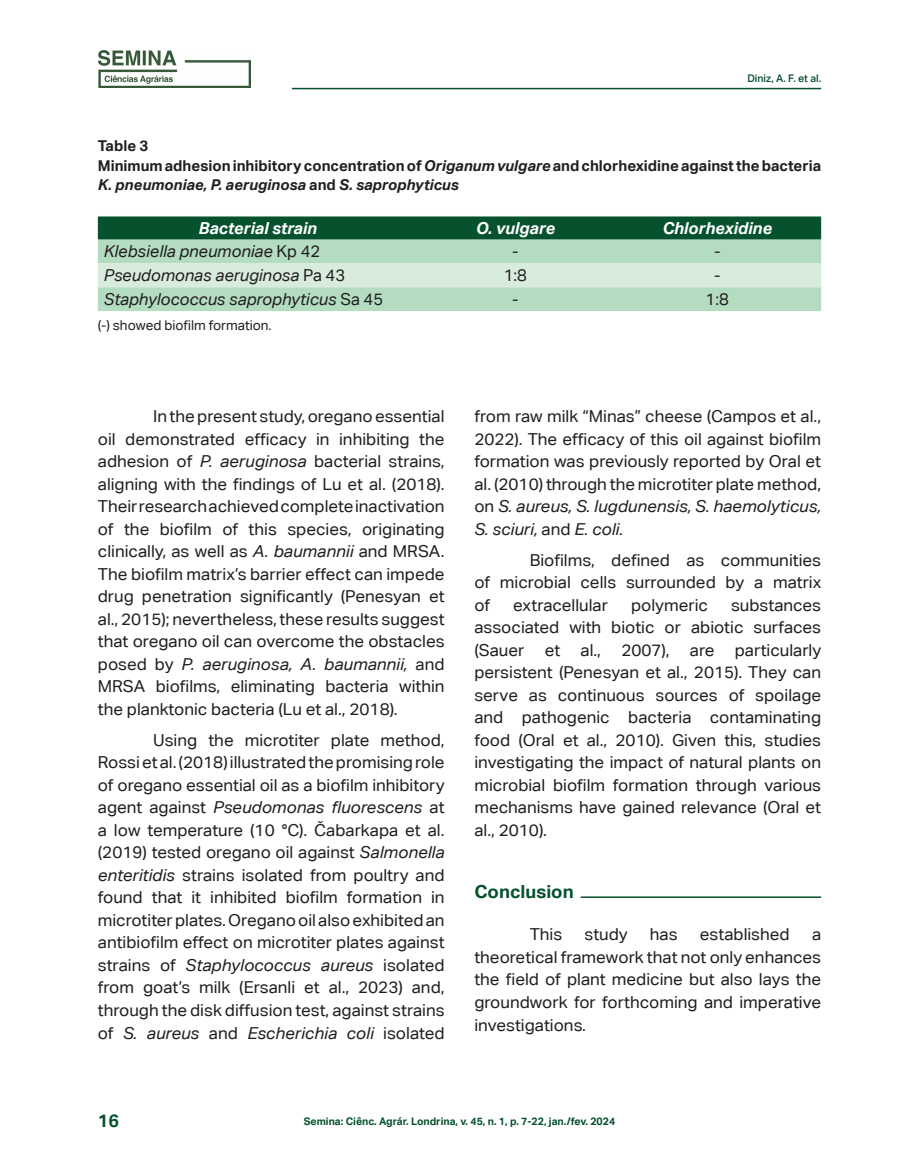
<style>
.page{position:relative;width:919px;height:1174px;background:#fff}
.page>*{position:absolute;margin:0;border:0;box-sizing:border-box;transform-origin:0 0}
.corpo_do_texto{font:700 18px "Aktiv Grotesk Corp";color:#06522d}
.corpo_do_texto-2{font:16.5px/22.5px "Aktiv Grotesk Corp";color:#231f20;text-align:justify}
.texto_tabela{font:italic 16.5px "Aktiv Grotesk Corp";color:#231f20}
.texto_tabela-2{font:italic 700 16.5px "Aktiv Grotesk Corp";color:#fff}
.texto_tabela-3{font:16.5px "Aktiv Grotesk Corp";color:#231f20}
.título_Tabela{font:700 15px/19.5px "Aktiv Grotesk Corp";color:#231f20}
.legenda_de_tabela{font:13.5px "Aktiv Grotesk Corp";color:#231f20}
.t1{font:700 10.5px "Aktiv Grotesk Corp";color:#06522d}
.t2{font:500 10.5px "Aktiv Grotesk Corp";color:#06522d}
.s1{font-style:italic}
.s2{font-style:normal}
</style>
<div class="page">
<hr style="left:292px;top:88px;width:529px;height:1px;background:#06522d">
<img style="left:98px;top:50px;width:153px;height:38px">
<div style="left:98px;top:217px;width:723px;height:23px;background:#06522d"></div>
<div style="left:98px;top:240px;width:723px;height:71px;background:#b3dcc0"></div>
<div style="left:98px;top:263px;width:723px;height:24px;background:#d8ecdd"></div>
<hr style="left:580px;top:896px;width:241px;height:2px;background:#06522d">
<p class="t2" style="left:747px;top:72px;width:75px">Diniz, A. F. et al.</p>
<p class="título_Tabela" style="left:98px;top:136px;width:52px">Table 3</p>
<p class="título_Tabela" style="left:98px;top:155px;width:724px">Minimum adhesion inhibitory concentration of <span class="s1">Origanum vulgare</span> and chlorhexidine against the bacteria<br><span class="s1">K. pneumoniae, P. aeruginosa</span> and <span class="s1">S. saprophyticus</span></p>
<p class="texto_tabela-2" style="left:198px;top:217px;width:120px">Bacterial strain</p>
<p class="texto_tabela-2" style="left:475px;top:217px;width:81px">O. vulgare</p>
<p class="texto_tabela-2" style="left:662px;top:217px;width:111px">Chlorhexidine</p>
<p class="texto_tabela" style="left:104px;top:242px;width:218px">Klebsiella pneumoniae <span class="s2">Kp 42</span></p>
<p class="texto_tabela-3" style="left:512px;top:242px;width:8px">-</p>
<p class="texto_tabela-3" style="left:714px;top:242px;width:8px">-</p>
<p class="texto_tabela" style="left:104px;top:266px;width:243px">Pseudomonas aeruginosa <span class="s2">Pa 43</span></p>
<p class="texto_tabela-3" style="left:504px;top:266px;width:25px">1:8</p>
<p class="texto_tabela-3" style="left:714px;top:266px;width:8px">-</p>
<p class="texto_tabela" style="left:104px;top:289px;width:281px">Staphylococcus saprophyticus <span class="s2">Sa 45</span></p>
<p class="texto_tabela-3" style="left:512px;top:289px;width:8px">-</p>
<p class="texto_tabela-3" style="left:705px;top:289px;width:25px">1:8</p>
<p class="legenda_de_tabela" style="left:98px;top:317px;width:175px">(-) showed biofilm formation.</p>
<p class="corpo_do_texto-2" style="left:98px;top:405px;width:348px;text-indent:55px">In the present study, oregano essential oil demonstrated efficacy in inhibiting the adhesion of <span class="s1">P. aeruginosa</span> bacterial strains, aligning with the findings of Lu et al. (2018).<br>Their research achieved complete inactivation of the biofilm of this species, originating clinically, as well as <span class="s1">A. baumannii</span> and MRSA.<br>The biofilm matrix’s barrier effect can impede drug penetration significantly (Penesyan et al., 2015); nevertheless, these results suggest that oregano oil can overcome the obstacles posed by <span class="s1">P. aeruginosa, A. baumannii,</span> and MRSA biofilms, eliminating bacteria within the planktonic bacteria (Lu et al., 2018).</p>
<p class="corpo_do_texto-2" style="left:98px;top:728px;width:348px;text-indent:55px">Using the microtiter plate method, Rossi et al. (2018) illustrated the promising role of oregano essential oil as a biofilm inhibitory agent against <span class="s1">Pseudomonas fluorescens</span> at a low temperature (10 °C). Čabarkapa et al. (2019) tested oregano oil against <span class="s1">Salmonella enteritidis</span> strains isolated from poultry and found that it inhibited biofilm formation in microtiter plates. Oregano oil also exhibited an antibiofilm effect on microtiter plates against strains of <span class="s1">Staphylococcus aureus</span> isolated from goat’s milk (Ersanli et al., 2023) and, through the disk diffusion test, against strains of <span class="s1">S. aureus</span> and <span class="s1">Escherichia coli</span> isolated</p>
<p class="corpo_do_texto-2" style="left:474px;top:405px;width:348px">from raw milk “Minas” cheese (Campos et al., 2022). The efficacy of this oil against biofilm formation was previously reported by Oral et al. (2010) through the microtiter plate method, on <span class="s1">S. aureus, S. lugdunensis, S. haemolyticus, S. sciuri,</span> and <span class="s1">E. coli.</span></p>
<p class="corpo_do_texto-2" style="left:474px;top:548px;width:348px;text-indent:55px">Biofilms, defined as communities of microbial cells surrounded by a matrix of</p>
<p class="corpo_do_texto-2" style="left:474px;top:593px;width:348px;text-indent:256px">substances associated with biotic or abiotic surfaces (Sauer et al., 2007), are particularly persistent (Penesyan et al., 2015). They can serve as continuous sources of spoilage and pathogenic bacteria contaminating food (Oral et al., 2010). Given this, studies investigating the impact of natural plants on microbial biofilm formation through various mechanisms have gained relevance (Oral et al., 2010).</p>
<p class="corpo_do_texto-2" style="left:513px;top:593px;width:96px">extracellular</p>
<p class="corpo_do_texto-2" style="left:631px;top:593px;width:78px">polymeric</p>
<p class="corpo_do_texto" style="left:474px;top:880px;width:101px">Conclusion</p>
<p class="corpo_do_texto-2" style="left:529px;top:923px;width:34px">This</p>
<p class="corpo_do_texto-2" style="left:584px;top:923px;width:45px">study</p>
<p class="corpo_do_texto-2" style="left:649px;top:923px;width:29px">has</p>
<p class="corpo_do_texto-2" style="left:699px;top:923px;width:91px">established</p>
<p class="corpo_do_texto-2" style="left:474px;top:923px;width:348px;text-indent:337px">a theoretical framework that not only enhances the field of plant medicine but also lays the groundwork for forthcoming and imperative investigations.</p>
<p class="corpo_do_texto" style="left:98px;top:1109px;width:23px">16</p>
<p class="t1" style="left:304px;top:1114px;width:313px">Semina: Ciênc. Agrár. Londrina, v. 45, n. 1, p. 7-22, jan./fev. 2024</p>
</div>
